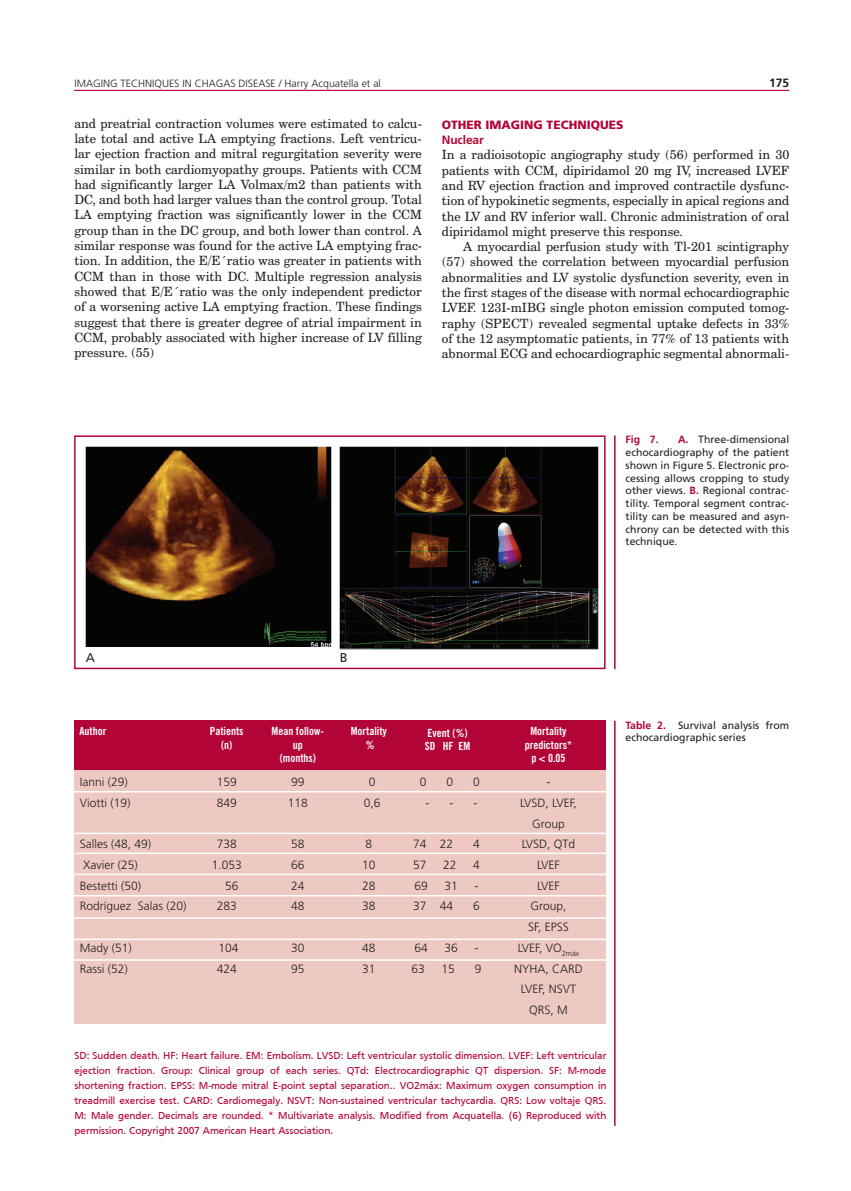
<style>
.page{position:relative;width:851px;height:1191px;background:#fff}
.page>*{position:absolute;margin:0;border:0;box-sizing:border-box;transform-origin:0 0}
.t1{font:12.75px/15.3px "Century Schoolbook BT";color:#231f20;text-align:justify}
.t2{font:12.75px "Frutiger LT Std";color:#231f20}
.t3{font:300 12px/20.7px "Frutiger LT Std";color:#231f20}
.t4{font:12px "Frutiger Black B";color:#b30437}
.t5{font:700 12px "Frutiger LT Std";letter-spacing:-.01em;color:#b30437}
.t6{font:700 12px "Frutiger LT Std";color:#231f20}
.t7{font:11.25px/13.5px "Trade Gothic LT Std Bd Cn 20";color:#fff;text-align:center}
.t8{font:10.5px/15px "Frutiger";color:#b30437;text-align:justify}
.t9{font:10.5px/12.8px "Frutiger LT Std";color:#231f20;text-align:justify}
.t10{font:300 10.5px "Frutiger LT Std";color:#231f20}
.t11{font:700 10.5px "Frutiger LT Std";color:#b30437}
.s1{font-weight:700;color:#b30437}
</style>
<div class="page">
<hr style="left:74px;top:90px;width:715px;height:1px;background:#b30437">
<img style="left:85px;top:446px;width:246px;height:200px">
<hr style="left:614px;top:435px;width:1px;height:234px;background:#b30437">
<hr style="left:614px;top:720px;width:1px;height:405px;background:#b30437">
<img style="left:339px;top:446px;width:259px;height:203px">
<div style="left:74px;top:435px;width:531px;height:234px;border:2px solid #b30437"></div>
<div style="left:74px;top:720px;width:531px;height:50px;background:#b30437"></div>
<div style="left:74px;top:770px;width:531px;height:253px;background:#eec9c2"></div>
<hr style="left:74px;top:938px;width:534px;height:2px;background:#fff">
<hr style="left:74px;top:895px;width:534px;height:1px;background:#fff">
<hr style="left:74px;top:832px;width:533px;height:2px;background:#fff">
<hr style="left:74px;top:959px;width:533px;height:1px;background:#fff">
<hr style="left:72px;top:917px;width:536px;height:1px;background:#fff">
<hr style="left:75px;top:852px;width:533px;height:2px;background:#fff">
<hr style="left:74px;top:873px;width:533px;height:2px;background:#fff">
<hr style="left:73px;top:791px;width:535px;height:1px;background:#fff">
<p class="t10" style="left:74px;top:77px;width:308px">IMAGING TEC HNIQUES IN CHAGAS DISEASE / Harry Acquatella et al</p>
<p class="t6" style="left:769px;top:75px;width:22px">175</p>
<p class="t1" style="left:74px;top:115px;width:349px">and preatrial contraction volumes were estimated to calcu&shy;late total and active LA emptying fractions. Left ventricu&shy;lar ejection fraction and mitral regurgitation severity were similar in both cardiomyopathy groups. Patients with CCM had significantly larger LA Volmax/m2 than patients with DC, and both had larger values than the control group. Total LA emptying fraction was significantly lower in the CCM group than in the DC group, and both lower than control. A similar response was found for the active LA emptying frac&shy;tion. In addition, the E/E´ratio was greater in patients with CCM than in those with DC. Multiple regression analysis showed that E/E´ratio was the only independent predictor of a worsening active LA emptying fraction. These findings suggest that there is greater degree of atrial impairment in CCM, probably associated with higher increase of LV filling pressure. (55)</p>
<p class="t4" style="left:442px;top:117px;width:183px">OTHER IMAGING TECHNIQUES</p>
<p class="t5" style="left:442px;top:133px;width:43px">Nuclear</p>
<p class="t1" style="left:442px;top:147px;width:349px">In a radioisotopic angiography study (56) performed in 30 patients with CCM, dipiridamol 20 mg IV, increased LVEF and RV ejection fraction and improved contractile dysfunc&shy;tion of hypokinetic segments, especially in apical regions and the LV and RV inferior wall. Chronic administration of oral dipiridamol might preserve this response.</p>
<p class="t1" style="left:442px;top:239px;width:349px;text-indent:21px">A myocardial perfusion study with Tl-201 scintigraphy (57) showed the correlation between myocardial perfusion abnormalities and LV systolic dysfunction severity, even in the first stages of the disease with normal echocardiographic LVEF. 123I-mIBG single photon emission computed tomog&shy;raphy (SPECT) revealed segmental uptake defects in 33% of the 12 asymptomatic patients, in 77% of 13 patients with abnormal ECG and echocardiographic segmental abnormali-</p>
<p class="t9" style="left:625px;top:433px;width:165px;text-indent:52px"><span class="s1">A.</span> Three-dimensional echocardiography of the patient shown in Figure 5. Electronic pro&shy;cessing allows cropping to study other views. <span class="s1">B.</span> Regional contrac&shy;tility. Temporal segment contrac&shy;tility can be measured and asyn&shy;chrony can be detected with this technique.</p>
<p class="t11" style="left:625px;top:433px;width:35px">Fig 7.</p>
<p class="t2" style="left:86px;top:650px;width:11px">A</p>
<p class="t2" style="left:340px;top:650px;width:9px">B</p>
<p class="t7" style="left:80px;top:724px;width:28px">Author</p>
<p class="t7" style="left:210px;top:724px;width:35px">Patients (n)</p>
<p class="t7" style="left:271px;top:724px;width:54px">Mean follow&shy;up<br>(months)</p>
<p class="t7" style="left:350px;top:724px;width:38px">Mortality %</p>
<p class="t7" style="left:524px;top:724px;width:49px">Mortality predictors* p &lt; 0.05</p>
<p class="t3" style="left:80px;top:772px;width:52px">Ianni (29)<br>Viotti (19)</p>
<p class="t3" style="left:80px;top:834px;width:108px">Salles (48, 49)<br>Xavier (25)<br>Bestetti (50)<br>Rodríguez Salas (20)</p>
<p class="t3" style="left:80px;top:937px;width:54px">Mady (51)<br>Rassi (52)</p>
<p class="t7" style="left:424px;top:726px;width:47px;text-align:left">Event (%)<br>SD HF EM</p>
<p class="t3" style="left:420px;top:772px;width:8px">0</p>
<p class="t3" style="left:446px;top:772px;width:8px">0</p>
<p class="t3" style="left:473px;top:772px;width:8px">0</p>
<p class="t3" style="left:425px;top:792px;width:30px">- -</p>
<p class="t3" style="left:473px;top:792px;width:5px">-</p>
<p class="t3" style="left:413px;top:834px;width:42px">74 22</p>
<p class="t3" style="left:473px;top:834px;width:8px">4</p>
<p class="t3" style="left:413px;top:854px;width:15px">57</p>
<p class="t3" style="left:443px;top:854px;width:15px">22</p>
<p class="t3" style="left:473px;top:854px;width:8px">4</p>
<p class="t3" style="left:414px;top:875px;width:15px">69</p>
<p class="t3" style="left:444px;top:875px;width:15px">31</p>
<p class="t3" style="left:474px;top:875px;width:5px">-</p>
<p class="t3" style="left:413px;top:896px;width:42px">37 44</p>
<p class="t3" style="left:473px;top:896px;width:8px">6</p>
<p class="t3" style="left:414px;top:937px;width:15px">64</p>
<p class="t3" style="left:444px;top:937px;width:15px">36</p>
<p class="t3" style="left:474px;top:937px;width:5px">-</p>
<p class="t3" style="left:411px;top:958px;width:15px">63</p>
<p class="t3" style="left:441px;top:958px;width:15px">15</p>
<p class="t3" style="left:475px;top:958px;width:8px">9</p>
<p class="t3" style="left:217px;top:772px;width:22px">159<br>849</p>
<p class="t3" style="left:217px;top:834px;width:22px">738</p>
<p class="t3" style="left:212px;top:854px;width:32px">1.053</p>
<p class="t3" style="left:225px;top:875px;width:15px">56</p>
<p class="t3" style="left:217px;top:896px;width:22px">283</p>
<p class="t3" style="left:217px;top:937px;width:23px">104<br>424</p>
<p class="t3" style="left:288px;top:772px;width:22px">99<br>118</p>
<p class="t3" style="left:291px;top:834px;width:15px;text-align:justify">58<br>66<br>24<br>48</p>
<p class="t3" style="left:291px;top:937px;width:15px">30<br>95</p>
<p class="t3" style="left:364px;top:772px;width:18px;text-align:center">0<br>0,6</p>
<p class="t3" style="left:362px;top:834px;width:15px">8<br>10<br>28<br>38</p>
<p class="t3" style="left:362px;top:937px;width:15px">48<br>31</p>
<p class="t3" style="left:514px;top:772px;width:70px;text-align:center">-<br>LVSD, LVEF,<br>Group<br>LVSD, QTd<br>LVE F<br>LVE F<br>Group,<br>SF, EPSS<br>LVEF, VO<sub>2máx<br></sub>NYHA, CARD<br>LVE F, NSVT<br>QRS, M</p>
<p class="t8" style="left:74px;top:1047px;width:533px">SD: Sudden death. HF: Heart failure. EM: Embolism. LVSD: Left ventricular systolic dimension. LVEF: Left ventricular ejection fraction. Group: Clinical group of each series. QTd: Electrocardiographic QT dispersion. SF: M-mode shortening fraction. EPSS: M-mode mitral E-point septal separation.. VO2máx: Maximum oxygen consumption in treadmill exercise test. CARD: Cardiomegaly. NSVT: Non-sustained ventricular tachycardia. QRS: Low voltaje QRS.<br>M: Male gender. Decimals are rounded. * Multivariate analysis. Modified from Acquatella. (6) Reproduced with permission. Copyright 2007 American Heart Association.</p>
<p class="t9" style="left:625px;top:718px;width:165px"><span class="s1">Table 2.</span> Survival analysis from echocardiographic series</p>
</div>
